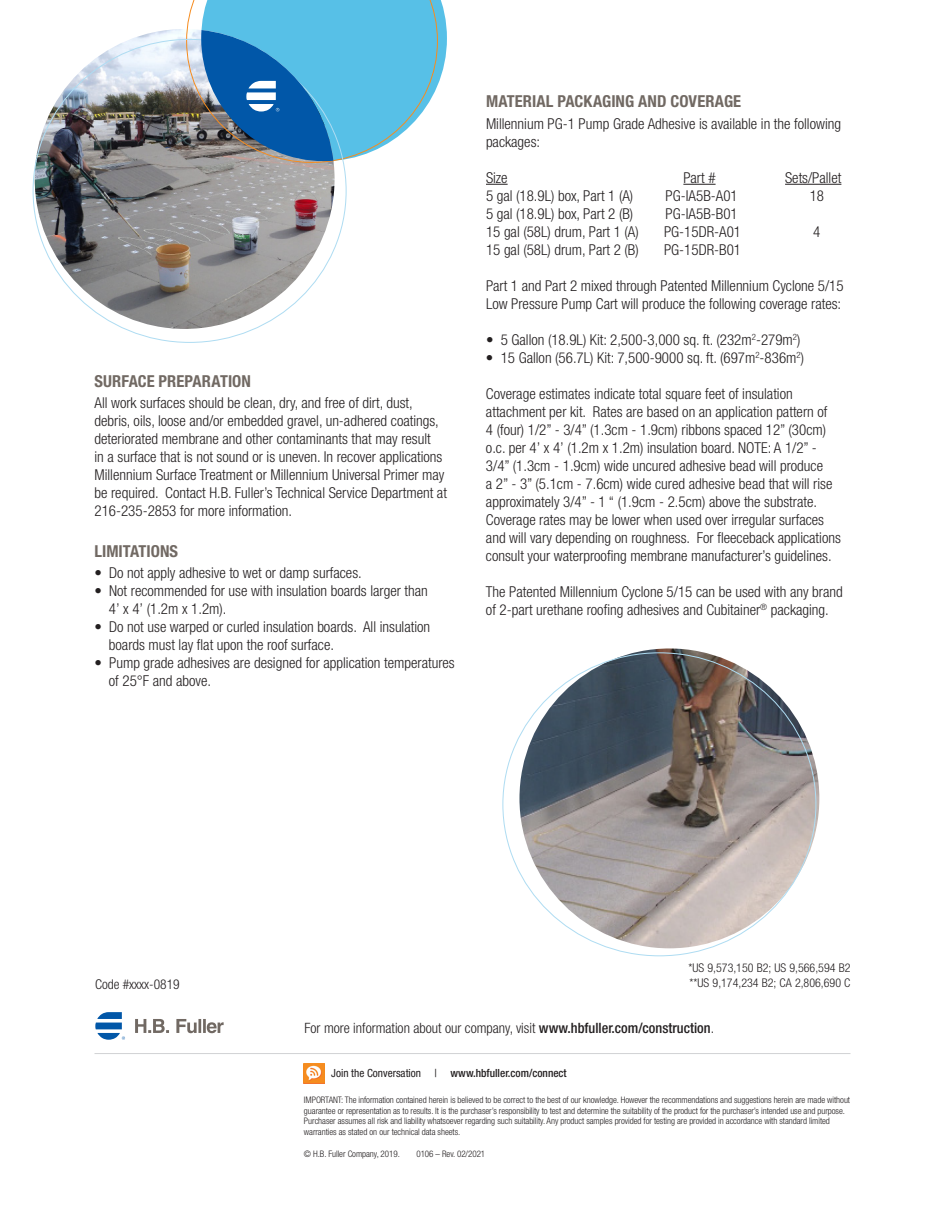
<style>
.page{position:relative;width:945px;height:1215px;background:#fff}
.page>*{position:absolute;margin:0;border:0;box-sizing:border-box;transform-origin:0 0}
.Subhead_1{font:700 condensed 16.5px "Helvetica Neue LT Std";letter-spacing:.005em;color:#716963}
.t1{font:300 condensed 15px/18px "Helvetica Neue LT Std";color:#231f20}
.t2{font:300 condensed 14.25px "Helvetica Neue LT Std";color:#231f20}
.t3{font:300 condensed 13.5px "Helvetica Neue LT Std";color:#231f20}
.t4{font:300 condensed 12px "Helvetica Neue LT Std";color:#231f20}
.t5{font:500 condensed 11.25px "Helvetica Neue LT Std";color:#231f20}
.t6{font:300 condensed 9px/10.5px "Helvetica Neue LT Std";letter-spacing:-.005em;color:#231f20}
.s1{font-weight:500}
.s2{font-weight:400}
</style>
<div class="page">
<hr style="left:94px;top:1053px;width:756px;height:1px;background:#d1d2d4">
<svg style="left:135px;top:1019px;width:89px;height:14px"></svg>
<svg style="left:95px;top:1012px;width:30px;height:28px"></svg>
<img style="left:304px;top:1063px;width:20px;height:21px">
<svg style="left:486px;top:184px;width:22px;height:1px"></svg>
<hr style="left:683px;top:184px;width:33px;height:1px;background:#231f20">
<hr style="left:785px;top:184px;width:56px;height:1px;background:#231f20">
<img style="left:35px;top:29px;width:300px;height:300px;border-radius:150px">
<svg style="left:186px;top:0;width:261px;height:163px;background:#61aacf"></svg>
<img style="left:519px;top:648px;width:300px;height:300px;border-radius:150px">
<p class="Subhead_1" style="left:94px;top:371px;width:158px">SURFACE PREPARATION</p>
<p class="t1" style="left:94px;top:394px;width:354px">All work surfaces should be clean, dry, and free of dirt, dust, debris, oils, loose and/or embedded gravel, un-adhered coatings, deteriorated membrane and other contaminants that may result<br>in a surface that is not sound or is uneven. In recover applications Millennium Surface Treatment or Millennium Universal Primer may be required. Contact H.B. Fuller’s Technical Service Department at 216-235-2853 for more information.</p>
<p class="Subhead_1" style="left:94px;top:541px;width:85px">LIMITATIONS</p>
<p class="t1" style="left:94px;top:564px;width:269px">• Do not apply adhesive to wet or damp surfaces.</p>
<p class="t1" style="left:94px;top:582px;width:335px">• Not recommended for use with insulation boards larger than</p>
<p class="t1" style="left:109px;top:600px;width:119px">4’ x 4’ (1.2m x 1.2m).</p>
<p class="t1" style="left:109px;top:618px;width:323px;text-indent:-14px">• Do not use warped or curled insulation boards. All insulation boards must lay flat upon the roof surface.</p>
<p class="t1" style="left:109px;top:654px;width:347px;text-indent:-14px">• Pump grade adhesives are designed for application temperatures of 25°F and above.</p>
<p class="Subhead_1" style="left:486px;top:91px;width:257px">MATERIAL PACKAGING AND COVERAGE</p>
<p class="t1" style="left:486px;top:114px;width:357px">Millennium PG-1 Pump Grade Adhesive is available in the following packages:</p>
<p class="t1" style="left:486px;top:168px;width:23px">Size</p>
<p class="t1" style="left:683px;top:168px;width:34px">Part #</p>
<p class="t1" style="left:785px;top:168px;width:58px">Sets/Pallet</p>
<p class="t1" style="left:486px;top:186px;width:149px">5 gal (18.9L) box, Part 1 (A)</p>
<p class="t1" style="left:666px;top:186px;width:74px">PG-IA5B-A01</p>
<p class="t1" style="left:810px;top:186px;width:16px">18</p>
<p class="t1" style="left:486px;top:204px;width:149px">5 gal (18.9L) box, Part 2 (B)</p>
<p class="t1" style="left:666px;top:204px;width:74px">PG-IA5B-B01</p>
<p class="t1" style="left:486px;top:222px;width:154px">15 gal (58L) drum, Part 1 (A)</p>
<p class="t1" style="left:664px;top:222px;width:79px">PG-15DR-A01</p>
<p class="t1" style="left:813px;top:222px;width:9px">4</p>
<p class="t1" style="left:486px;top:240px;width:154px">15 gal (58L) drum, Part 2 (B)</p>
<p class="t1" style="left:664px;top:240px;width:79px">PG-15DR-B01</p>
<p class="t1" style="left:486px;top:276px;width:359px">Part 1 and Part 2 mixed through Patented Millennium Cyclone 5/15<br>Low Pressure Pump Cart will produce the following coverage rates:</p>
<p class="t1" style="left:486px;top:330px;width:316px">• 5 Gallon (18.9L) Kit: 2,500-3,000 sq. ft. (232m<sup>2</sup>-279m<sup>2</sup>)</p>
<p class="t1" style="left:486px;top:348px;width:320px">• 15 Gallon (56.7L) Kit: 7,500-9000 sq. ft. (697m<sup>2</sup>-836m<sup>2</sup>)</p>
<p class="t1" style="left:486px;top:384px;width:356px">Coverage estimates indicate total square feet of insulation attachment per kit. Rates are based on an application pattern of<br>4 (four) 1/2” - 3/4” (1.3cm - 1.9cm) ribbons spaced 12” (30cm) o.c. per 4’ x 4’ (1.2m x 1.2m) insulation board. NOTE: A 1/2” - 3/4” (1.3cm - 1.9cm) wide uncured adhesive bead will produce<br>a 2” - 3” (5.1cm - 7.6cm) wide cured adhesive bead that will rise approximately 3/4” - 1 “ (1.9cm - 2.5cm) above the substrate.<br>Coverage rates may be lower when used over irregular surfaces and will vary depending on roughness. For fleeceback applications consult your waterproofing membrane manufacturer’s guidelines.</p>
<p class="t1" style="left:486px;top:582px;width:358px">The Patented Millennium Cyclone 5/15 can be used with any brand of 2-part urethane roofing adhesives and Cubitainer<sup>®</sup> packaging.</p>
<p class="t4" style="left:689px;top:961px;width:163px">*US 9,573,150 B2; US 9,566,594 B2</p>
<p class="t3" style="left:95px;top:977px;width:86px">Code #xxxx-0819</p>
<p class="t4" style="left:690px;top:976px;width:162px">**US 9,174,234 B2; CA 2,806,690 C</p>
<p class="t2" style="left:304px;top:1019px;width:411px">For more information about our company, visit <span class="s1">www.hbfuller.com/construction</span>.</p>
<p class="t5" style="left:331px;top:1067px;width:237px"><span class="s2">Join the Conversation |</span> www.hbfuller.com/connect</p>
<p class="t6" style="left:304px;top:1095px;width:548px">IMPORTANT: The information contained herein is believed to be correct to the best of our knowledge. However the recommendations and suggestions herein are made without guarantee or representation as to results. It is the purchaser’s responsibility to test and determine the suitability of the product for the purchaser’s intended use and purpose.<br>Purchaser assumes all risk and liability whatsoever regarding such suitability. Any product samples provided for testing are provided in accordance with standard limited warranties as stated on our technical data sheets.</p>
<p class="t6" style="left:304px;top:1149px;width:97px">© H.B. Fuller Company, 2019.</p>
<p class="t6" style="left:416px;top:1149px;width:70px">0106 – Rev. 02/2021</p>
</div>
